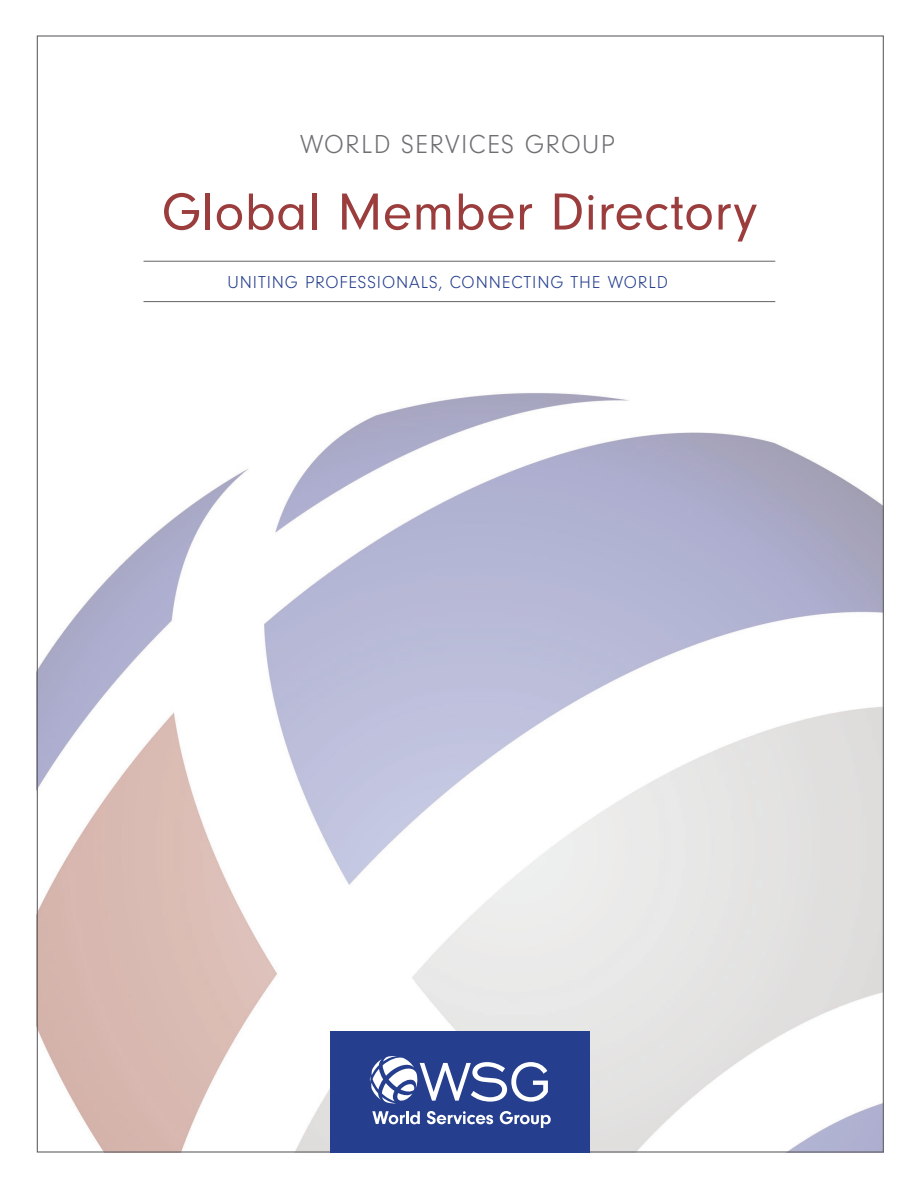
<style>
.page{position:relative;width:918px;height:1188px;background:#fff}
.page>*{position:absolute;margin:0;border:0;box-sizing:border-box;transform-origin:0 0}
.t1{font:54px "Neuzeit Gro";letter-spacing:.01em;color:#9c3d3d}
.t2{font:300 27px "Neuzeit Gro";letter-spacing:.05em;color:#6f7073}
.t3{font:300 18px "Neuzeit Gro";letter-spacing:.05em;color:#253f8e}
</style>
<div class="page">
<img style="left:39px;top:393px;width:843px;height:758px">
<div style="left:331px;top:1031px;width:259px;height:122px;background:#253f8e"></div>
<svg style="left:370px;top:1056px;width:178px;height:47px"></svg>
<svg style="left:372px;top:1111px;width:48px;height:13px"></svg>
<svg style="left:427px;top:1111px;width:66px;height:13px"></svg>
<svg style="left:500px;top:1111px;width:51px;height:17px"></svg>
<hr style="left:144px;top:261px;width:631px;height:1px;background:#636366">
<hr style="left:144px;top:301px;width:631px;height:1px;background:#636366">
<p class="t2" style="left:300px;top:130px;width:316px">WORLD SERVICES GROUP</p>
<p class="t1" style="left:162px;top:183px;width:597px">Global Member Directory</p>
<p class="t3" style="left:228px;top:273px;width:442px">UNITING PROFESSIONALS, CONNECTING THE WORLD</p>
</div>
